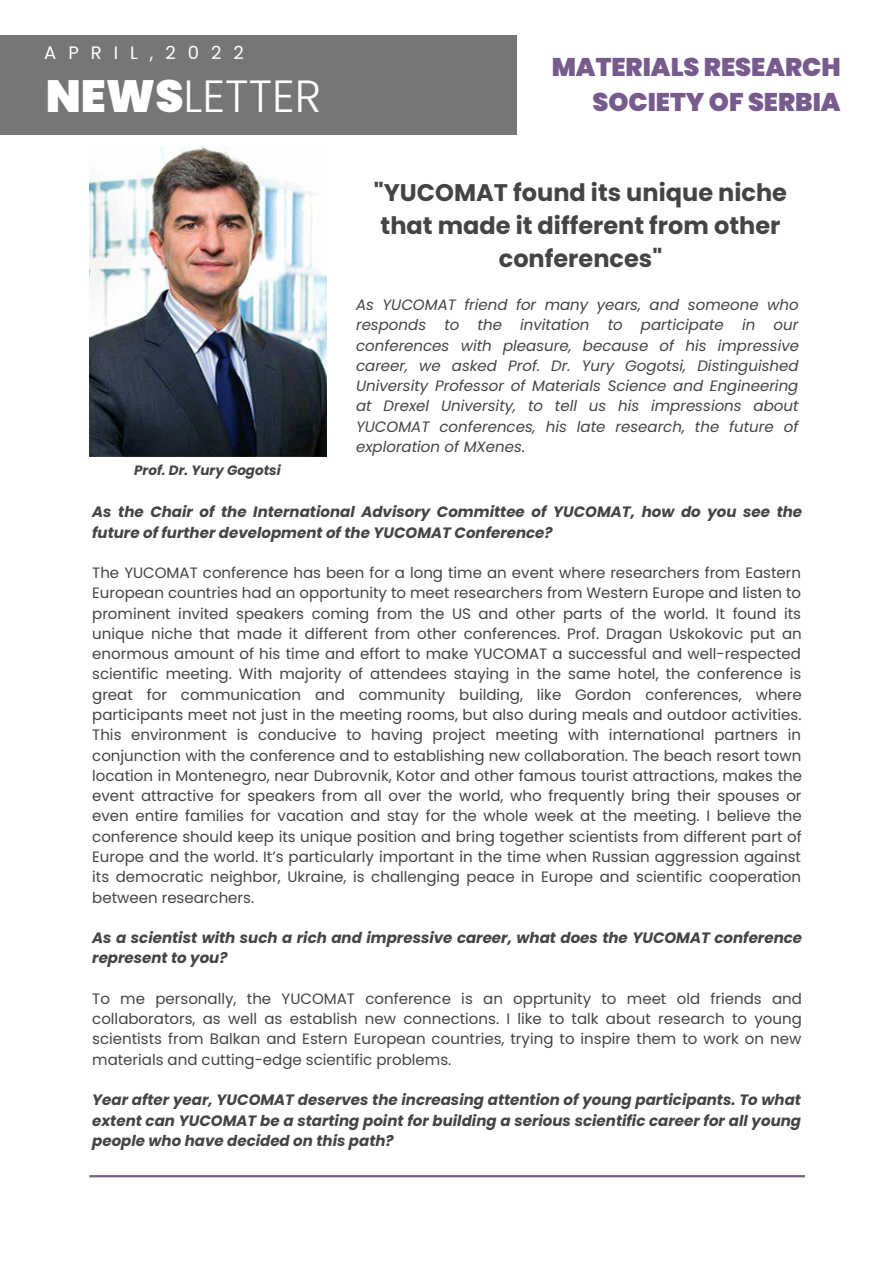
<style>
.page{position:relative;width:894px;height:1264px;background:#fff}
.page>*{position:absolute;margin:0;border:0;box-sizing:border-box;transform-origin:0 0}
.t1{font:300 45px "Poppins";color:#fff}
.t2{font:900 25.5px/35px "Poppins";color:#775b8d;text-align:right}
.t3{font:700 24px/32.7px "Poppins";color:#444;text-align:center}
.t4{font:18px "Poppins";letter-spacing:.665em;color:#fff}
.t5{font:15px/20.2px "Poppins";color:#444;text-align:justify}
.t6{font:italic 700 15px/20.2px "Poppins";color:#444}
.t7{font:italic 15px/20.2px "Poppins";color:#444;text-align:justify}
.t8{font:italic 700 13.5px "Poppins";color:#444}
.s1{font-weight:900}
</style>
<div class="page">
<div style="left:0;top:36px;width:516px;height:99px;background:#767676"></div>
<img style="left:89px;top:147px;width:237px;height:309px">
<hr style="left:89px;top:1175px;width:715px;height:2px;background:#775b8d">
<p class="t4" style="left:44px;top:40px;width:201px">APRIL,2022</p>
<p class="t1" style="left:46px;top:65px;width:277px"><span class="s1">NEWS</span>LETTER</p>
<p class="t2" style="left:551px;top:50px;width:290px">MATERIALS RESEARCH<br>SOCIETY OF SERBIA</p>
<p class="t3" style="left:374px;top:177px;width:414px">"YUCOMAT found its unique niche that made it different from other conferences"</p>
<p class="t7" style="left:356px;top:295px;width:444px">As YUCOMAT friend for many years, and someone who responds to the invitation to participate in our conferences with pleasure, because of his impressive career, we asked Prof. Dr. Yury Gogotsi, Distinguished University Professor of Materials Science and Engineering at Drexel University, to tell us his impressions about YUCOMAT conferences, his late research, the future of exploration of MXenes.</p>
<p class="t8" style="left:134px;top:460px;width:148px">Prof. Dr. Yury Gogotsi</p>
<p class="t6" style="left:92px;top:502px;width:711px">As the Chair of the International Advisory Committee of YUCOMAT, how do you see the future of further development of the YUCOMAT Conference?</p>
<p class="t5" style="left:92px;top:562px;width:711px">The YUCOMAT conference has been for a long time an event where researchers from Eastern European countries had an opportunity to meet researchers from Western Europe and listen to prominent invited speakers coming from the US and other parts of the world. It found its unique niche that made it different from other conferences. Prof. Dragan Uskokovic put an enormous amount of his time and effort to make YUCOMAT a successful and well-respected scientific meeting. With majority of attendees staying in the same hotel, the conference is great for communication and community building, like Gordon conferences, where participants meet not just in the meeting rooms, but also during meals and outdoor activities.<br>This environment is conducive to having project meeting with international partners in conjunction with the conference and to establishing new collaboration. The beach resort town location in Montenegro, near Dubrovnik, Kotor and other famous tourist attractions, makes the event attractive for speakers from all over the world, who frequently bring their spouses or even entire families for vacation and stay for the whole week at the meeting. I believe the conference should keep its unique position and bring together scientists from different part of Europe and the world. It’s particularly important in the time when Russian aggression against its democratic neighbor, Ukraine, is challenging peace in Europe and scientific cooperation between researchers.</p>
<p class="t6" style="left:92px;top:927px;width:711px">As a scientist with such a rich and impressive career, what does the YUCOMAT conference represent to you?</p>
<p class="t5" style="left:92px;top:988px;width:711px">To me personally, the YUCOMAT conference is an opprtunity to meet old friends and collaborators, as well as establish new connections. I like to talk about research to young scientists from Balkan and Estern European countries, trying to inspire them to work on new materials and cutting-edge scientific problems.</p>
<p class="t6" style="left:92px;top:1089px;width:710px;text-align:justify">Year after year, YUCOMAT deserves the increasing attention of young participants. To what extent can YUCOMAT be a starting point for building a serious scientific career for all young people who have decided on this path?</p>
</div>
